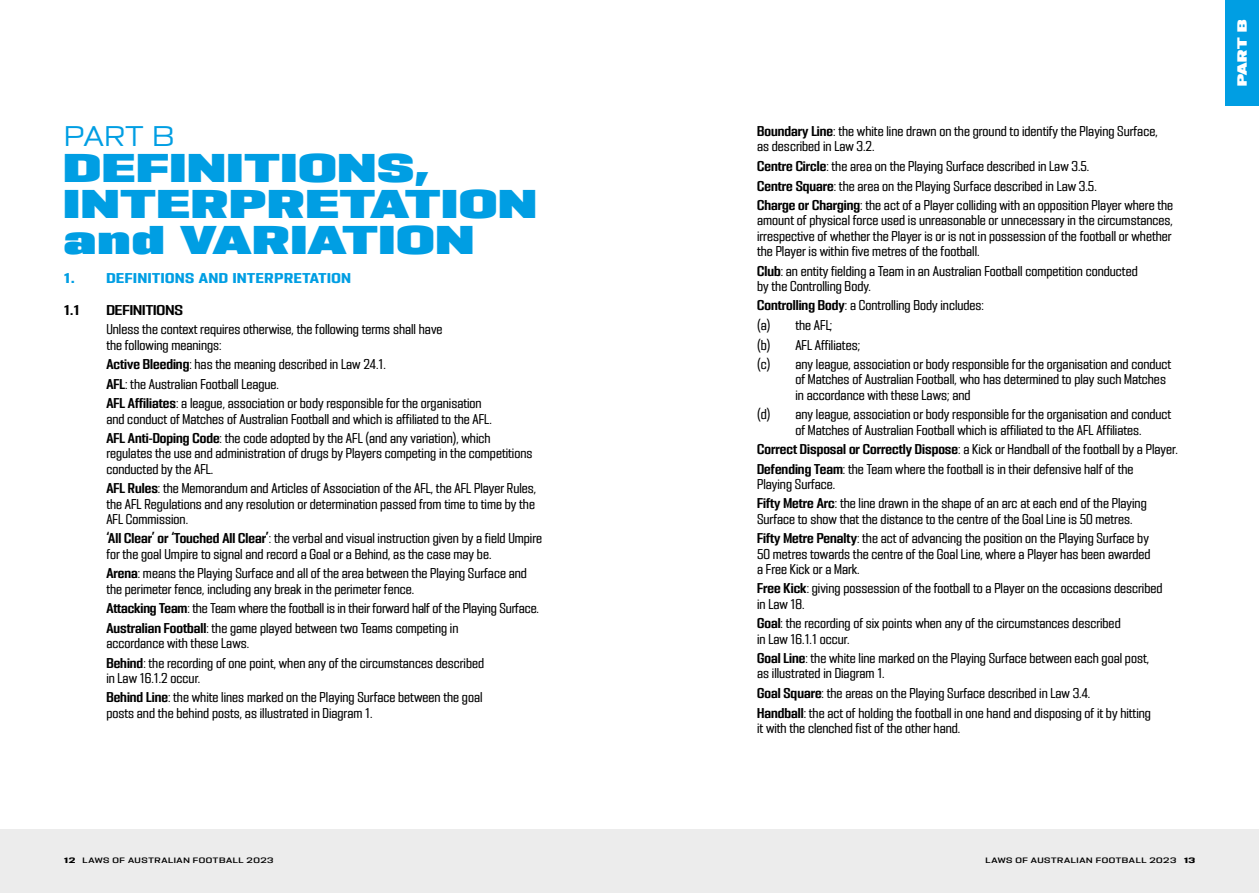
<style>
.page{position:relative;width:1259px;height:893px;background:#fff}
.page>*{position:absolute;margin:0;border:0;box-sizing:border-box;transform-origin:0 0}
.t1{font:36px/36px "PODIUM Sharp 7.12";letter-spacing:.05em;color:#009ee3}
.t2{font:25.5px "PODIUM Sharp 7.6";color:#009ee3}
.t3{font:12.75px/15.3px "PODIUM Sharp 4.7";color:#000}
.t4{font:12.75px "PODIUM Sharp 5.10";letter-spacing:.05em;color:#009ee3}
.t5{font:12.75px "PODIUM Sharp 5.9";color:#000}
.t6{font:12px "PODIUM Sharp 7.12";color:#fff}
.t7{font:7.05px "PODIUM Sharp 7.8";letter-spacing:.085em;color:#000}
.s1{font-family:"PODIUM Sharp 4.9"}
.s2{font-family:"PODIUM Sharp 7.10"}
</style>
<div class="page">
<div style="left:0;top:829px;width:1259px;height:64px;background:#ececec"></div>
<div style="left:1225px;top:0;width:34px;height:106px;background:#009ee3"></div>
<h2 class="t2" style="left:64px;top:120px;width:112px">PART B</h2>
<h1 class="t1" style="left:64px;top:150px;width:474px">DEFINITIONS,<br>INTERPRETATION and VARIATION</h1>
<p class="t4" style="left:64px;top:269px;width:12px">1.</p>
<p class="t4" style="left:106px;top:269px;width:246px">DEFINITIONS AND INTERPRETATION</p>
<p class="t5" style="left:64px;top:302px;width:17px">1.1</p>
<p class="t5" style="left:106px;top:302px;width:78px">DEFINITIONS</p>
<p class="t3" style="left:106px;top:322px;width:338px">Unless the context requires otherwise, the following terms shall have the following meanings:</p>
<p class="t3" style="left:106px;top:355px;width:377px;line-height:19.5px"><span class="s1">Active Bleeding</span>: has the meaning described in Law 24.1.<br><span class="s1">AFL</span>: the Australian Football League.<br><span class="s1">AFL Affiliates</span>: a league, association or body responsible for the organisation</p>
<p class="t3" style="left:106px;top:409px;width:387px;line-height:19.5px">and conduct of Matches of Australian Football and which is affiliated to the AFL.<br><span class="s1">AFL Anti-Doping Code</span>: the code adopted by the AFL (and any variation), which</p>
<p class="t3" style="left:106px;top:446px;width:428px">regulates the use and administration of drugs by Players competing in the competitions conducted by the AFL.</p>
<p class="t3" style="left:106px;top:481px;width:431px;text-align:justify"><span class="s1">AFL Rules</span>: the Memorandum and Articles of Association of the AFL, the AFL Player Rules, the AFL Regulations and any resolution or determination passed from time to time by the AFL Commission.</p>
<p class="t3" style="left:106px;top:531px;width:437px"><span class="s1">‘All Clear’ or ‘Touched All Clear’</span>: the verbal and visual instruction given by a field Umpire for the goal Umpire to signal and record a Goal or a Behind, as the case may be.</p>
<p class="t3" style="left:106px;top:566px;width:422px"><span class="s1">Arena</span>: means the Playing Surface and all of the area between the Playing Surface and the perimeter fence, including any break in the perimeter fence.</p>
<p class="t3" style="left:106px;top:598px;width:434px;line-height:19.5px"><span class="s1">Attacking Team</span>: the Team where the football is in their forward half of the Playing Surface.<br><span class="s1">Australian Football</span>: the game played between two Teams competing in</p>
<p class="t3" style="left:106px;top:633px;width:379px;line-height:19.5px">accordance with these Laws.<br><span class="s1">Behind</span>: the recording of one point, when any of the circumstances described</p>
<p class="t3" style="left:106px;top:668px;width:378px;line-height:19.5px">in Law 16.1.2 occur.<br><span class="s1">Behind Line</span>: the white lines marked on the Playing Surface between the goal</p>
<p class="t3" style="left:106px;top:705px;width:268px">posts and the behind posts, as illustrated in Diagram 1.</p>
<p class="t3" style="left:757px;top:124px;width:402px"><span class="s1">Boundary Line</span>: the white line drawn on the ground to identify the Playing Surface, as described in Law 3.2.</p>
<p class="t3" style="left:757px;top:156px;width:418px;line-height:19.5px"><span class="s1">Centre Circle</span>: the area on the Playing Surface described in Law 3.5.<br><span class="s1">Centre Square</span>: the area on the Playing Surface described in Law 3.5.<br><span class="s1">Charge or Charging</span>: the act of a Player colliding with an opposition Player where the</p>
<p class="t3" style="left:757px;top:213px;width:417px;text-align:justify">amount of physical force used is unreasonable or unnecessary in the circumstances, irrespective of whether the Player is or is not in possession of the football or whether the Player is within five metres of the football.</p>
<p class="t3" style="left:757px;top:263px;width:382px"><span class="s1">Club</span>: an entity fielding a Team in an Australian Football competition conducted by the Controlling Body.</p>
<p class="t3" style="left:757px;top:296px;width:416px;line-height:19.5px"><span class="s1">Controlling Body</span>: a Controlling Body includes:<br>(a) the AFL;<br>(b) AFL Affiliates;<br>(c) any league, association or body responsible for the organisation and conduct</p>
<p class="t3" style="left:795px;top:372px;width:372px">of Matches of Australian Football, who has determined to play such Matches in accordance with these Laws; and</p>
<p class="t3" style="left:795px;top:407px;width:377px;text-indent:-38px">(d) any league, association or body responsible for the organisation and conduct of Matches of Australian Football which is affiliated to the AFL Affiliates.</p>
<p class="t3" style="left:757px;top:439px;width:422px;line-height:19.5px"><span class="s1">Correct Disposal or Correctly Dispose</span>: a Kick or Handball of the football by a Player.<br><span class="s1">Defending Team</span>: the Team where the football is in their defensive half of the</p>
<p class="t3" style="left:757px;top:474px;width:391px;line-height:19.5px">Playing Surface.<br><span class="s1">Fifty Metre Arc</span>: the line drawn in the shape of an arc at each end of the Playing</p>
<p class="t3" style="left:757px;top:509px;width:393px;line-height:19.5px">Surface to show that the distance to the centre of the Goal Line is 50 metres.<br><span class="s1">Fifty Metre Penalty</span>: the act of advancing the position on the Playing Surface by</p>
<p class="t3" style="left:757px;top:546px;width:395px">50 metres towards the centre of the Goal Line, where a Player has been awarded a Free Kick or a Mark.</p>
<p class="t3" style="left:757px;top:581px;width:407px"><span class="s1">Free Kick</span>: giving possession of the football to a Player on the occasions described in Law 18.</p>
<p class="t3" style="left:757px;top:616px;width:365px"><span class="s1">Goal</span>: the recording of six points when any of the circumstances described in Law 16.1.1 occur.</p>
<p class="t3" style="left:757px;top:651px;width:393px"><span class="s1">Goal Line</span>: the white line marked on the Playing Surface between each goal post, as illustrated in Diagram 1.</p>
<p class="t3" style="left:757px;top:683px;width:395px;line-height:19.5px"><span class="s1">Goal Square</span>: the areas on the Playing Surface described in Law 3.4.<br><span class="s1">Handball</span>: the act of holding the football in one hand and disposing of it by hitting</p>
<p class="t3" style="left:757px;top:720px;width:205px">it with the clenched fist of the other hand.</p>
<p class="t6" style="left:1234px;top:86px;width:68px;rotate:-90deg">PART B</p>
<p class="t7" style="left:64px;top:856px;width:211px"><span class="s2">12</span> LAWS OF AUSTRALIAN FOOTBALL 2023</p>
<p class="t7" style="left:985px;top:856px;width:211px">LAWS OF AUSTRALIAN FOOTBALL 2023 <span class="s2">13</span></p>
</div>
